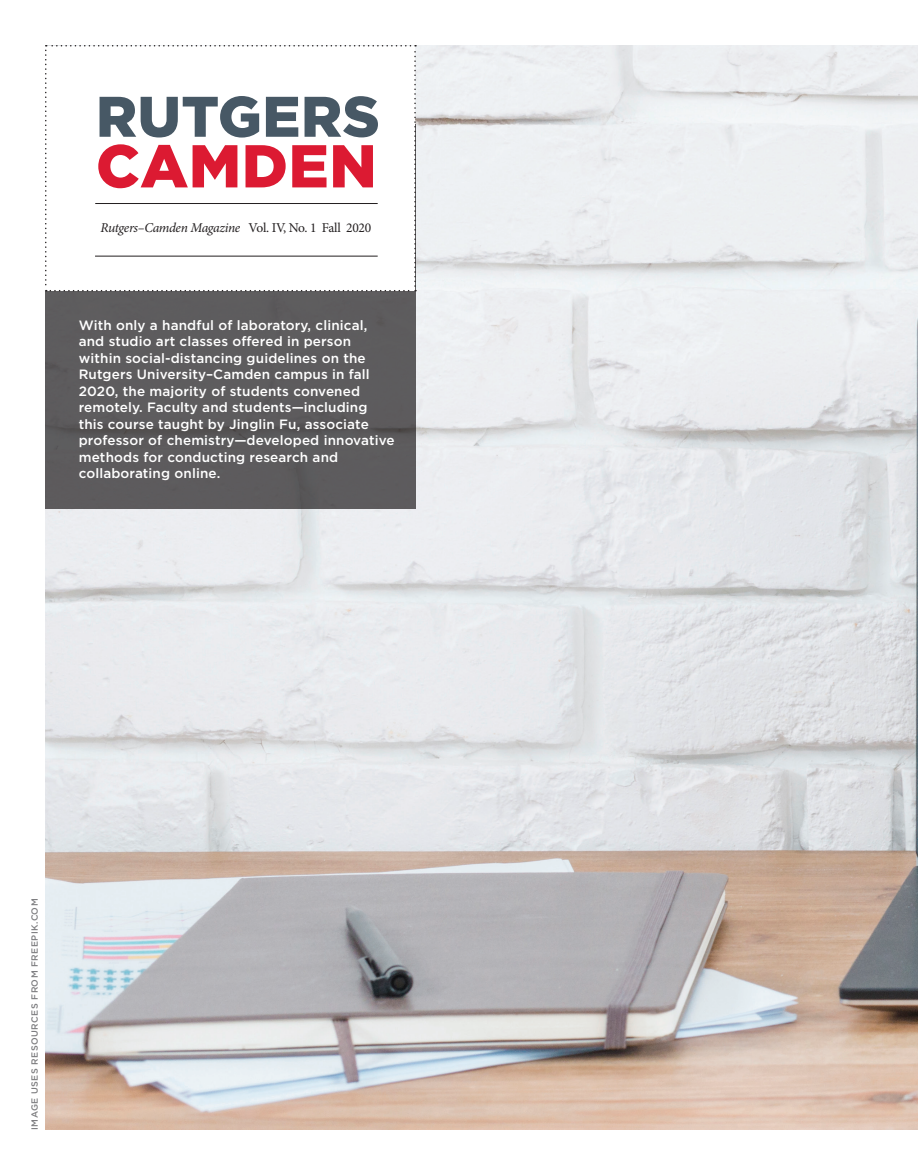
<style>
.page{position:relative;width:918px;height:1175px;background:#fff}
.page>*{position:absolute;margin:0;border:0;box-sizing:border-box;transform-origin:0 0}
.t1{font:900 60.3px "Gotham";letter-spacing:.01em;color:#dc1a32}
.t2{font:900 57px "Gotham";letter-spacing:.01em;color:#475865}
.t3{font:500 13.5px/16.5px "Gotham";letter-spacing:.01em;color:#fff}
.t4{font:italic 13.5px "Minion Pro";letter-spacing:-.025em;color:#231f20}
.t5{font:500 9px "Gotham";letter-spacing:.05em;color:#636366}
.s1{font-style:normal}
</style>
<div class="page">
<img style="left:45px;top:45px;width:873px;height:1085px">
<div style="left:45px;top:124px;width:371px;height:385px;background:#5d5c5e"></div>
<div style="left:45px;top:45px;width:371px;height:246px;background:#fff"></div>
<hr style="left:95px;top:203px;width:283px;height:1px;background:#231f20">
<hr style="left:95px;top:256px;width:283px;height:1px;background:#231f20">
<p class="t2" style="left:96px;top:84px;width:285px">RUTGERS</p>
<p class="t1" style="left:96px;top:131px;width:282px">CAMDEN</p>
<p class="t4" style="left:100px;top:218px;width:272px">Rutgers–Camden Magazine <span class="s1">Vol. IV, No. 1 Fall 2020</span></p>
<p class="t3" style="left:79px;top:316px;width:317px">With only a handful of laboratory, clinical, and studio art classes offered in person within social-distancing guidelines on the Rutgers University–Camden campus in fall 2020, the majority of students convened remotely. Faculty and students—including this course taught by Jinglin Fu, associate professor of chemistry—developed innovative methods for conducting research and collaborating online.</p>
<p class="t5" style="left:29px;top:1130px;width:233px;rotate:-90deg">IMAGE USES RESOURCES FROM FREEPIK.COM</p>
</div>
